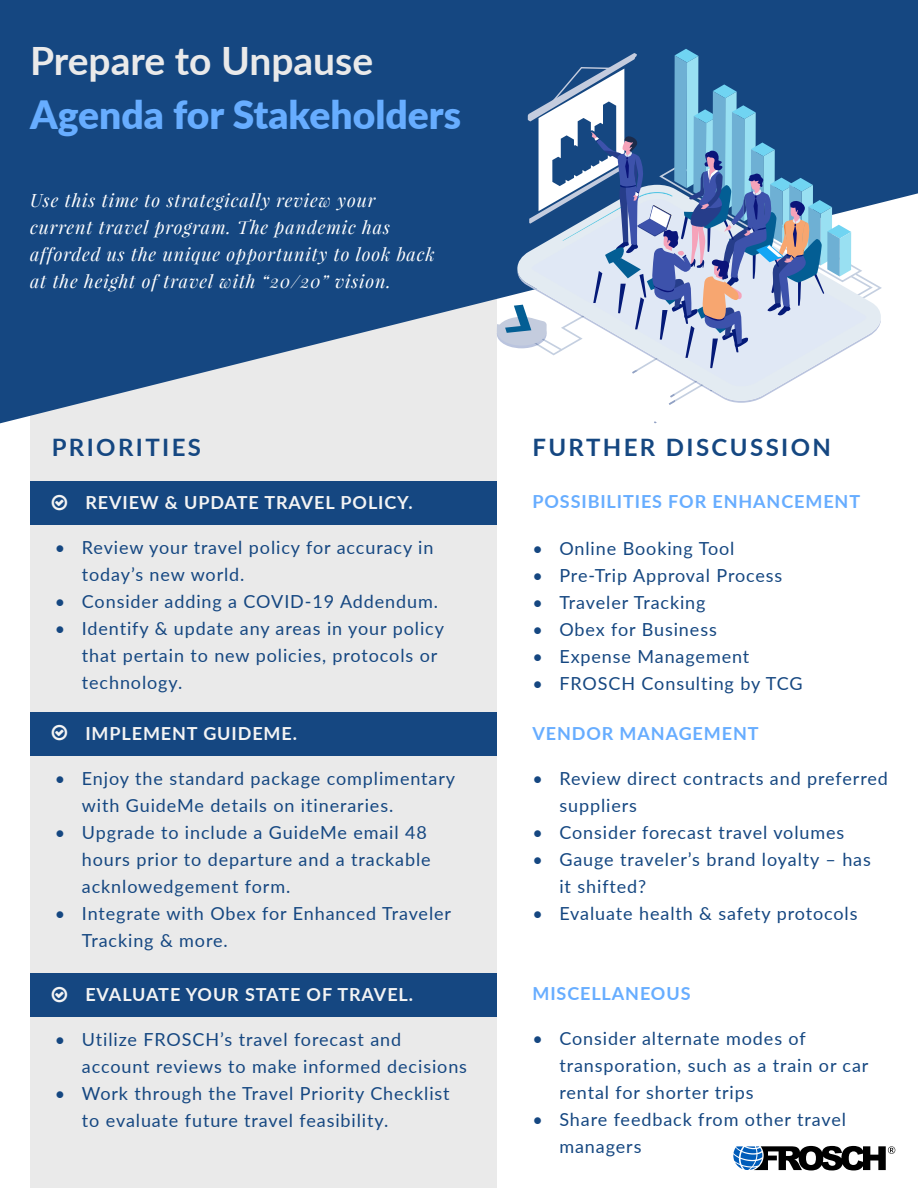
<style>
.page{position:relative;width:918px;height:1188px;background:#fff}
.page>*{position:absolute;margin:0;border:0;box-sizing:border-box;transform-origin:0 0}
.t1{font:900 39px "Lato";color:#67adff}
.t2{font:700 39px "Lato";color:#eaeaea}
.t3{font:700 24px "Lato";letter-spacing:.1em;color:#154781}
.t4{font:18px/27px "Lato";letter-spacing:.05em;color:#154781}
.t5{font:italic 18px/27px "Playfair Display";letter-spacing:.05em;color:#fff}
.t6{font:700 18px "Lato";letter-spacing:.05em;color:#f4f4f4}
.t7{font:700 18px "Lato";letter-spacing:.05em;color:#67adff}
</style>
<div class="page">
<svg style="left:733px;top:1146px;width:162px;height:24px"></svg>
<div style="left:30px;top:187px;width:467px;height:1001px;background:#eaeaea"></div>
<div style="left:30px;top:482px;width:467px;height:43px;background:#154781"></div>
<div style="left:30px;top:712px;width:467px;height:44px;background:#154781"></div>
<div style="left:30px;top:974px;width:467px;height:43px;background:#154781"></div>
<svg style="left:0;top:0;width:918px;height:423px;fill:#154781"></svg>
<svg style="left:493px;top:49px;width:389px;height:356px"></svg>
<h1 class="t2" style="left:30px;top:32px;width:345px">Prepare to Unpause</h1>
<h1 class="t1" style="left:30px;top:85px;width:433px">Agenda for Stakeholders</h1>
<p class="t5" style="left:30px;top:186px;width:406px">Use this time to strategically review your current travel program. The pandemic has afforded us the unique opportunity to look back at the height of travel with “20/20” vision.</p>
<h2 class="t3" style="left:52px;top:429px;width:151px">PRIORITIES</h2>
<h2 class="t3" style="left:532px;top:429px;width:300px">FURTHER DISCUSSION</h2>
<p class="t6" style="left:85px;top:489px;width:329px">REVIEW &amp; UPDATE TRAVEL POLICY.</p>
<p class="t4" style="left:82px;top:534px;width:353px;text-indent:-27px">• Review your travel policy for accuracy in today’s new world.</p>
<p class="t4" style="left:55px;top:588px;width:385px">• Consider adding a COVID-19 Addendum.</p>
<p class="t4" style="left:82px;top:615px;width:364px;text-indent:-27px">• Identify &amp; update any areas in your policy that pertain to new policies, protocols or technology.</p>
<p class="t6" style="left:85px;top:720px;width:213px">IMPLEMENT GUIDEME.</p>
<p class="t4" style="left:82px;top:765px;width:375px;text-indent:-27px">• Enjoy the standard package complimentary with GuideMe details on itineraries.</p>
<p class="t4" style="left:82px;top:819px;width:350px;text-indent:-27px">• Upgrade to include a GuideMe email 48 hours prior to departure and a trackable acknlowedgement form.</p>
<p class="t4" style="left:82px;top:900px;width:371px;text-indent:-27px">• Integrate with Obex for Enhanced Traveler<br>Tracking &amp; more.</p>
<p class="t6" style="left:85px;top:981px;width:329px">EVALUATE YOUR STATE OF TRAVEL.</p>
<p class="t4" style="left:82px;top:1026px;width:387px;text-indent:-27px">• Utilize FROSCH’s travel forecast and account reviews to make informed decisions</p>
<p class="t4" style="left:82px;top:1080px;width:369px;text-indent:-27px">• Work through the Travel Priority Checklist to evaluate future travel feasibility.</p>
<p class="t7" style="left:532px;top:488px;width:329px">POSSIBILITIES FOR ENHANCEMENT</p>
<p class="t4" style="left:532px;top:534px;width:204px">• Online Booking Tool</p>
<p class="t4" style="left:532px;top:561px;width:252px">• Pre-Trip Approval Process</p>
<p class="t4" style="left:532px;top:588px;width:175px">• Traveler Tracking</p>
<p class="t4" style="left:532px;top:615px;width:186px">• Obex for Business</p>
<p class="t4" style="left:532px;top:642px;width:218px">• Expense Management</p>
<p class="t4" style="left:532px;top:669px;width:272px">• FROSCH Consulting by TCG</p>
<p class="t7" style="left:532px;top:720px;width:228px">VENDOR MANAGEMENT</p>
<p class="t4" style="left:559px;top:765px;width:330px;text-indent:-27px">• Review direct contracts and preferred suppliers</p>
<p class="t4" style="left:532px;top:819px;width:313px">• Consider forecast travel volumes</p>
<p class="t4" style="left:559px;top:846px;width:313px;text-indent:-27px">• Gauge traveler’s brand loyalty – has it shifted?</p>
<p class="t4" style="left:532px;top:900px;width:327px">• Evaluate health &amp; safety protocols</p>
<p class="t7" style="left:532px;top:980px;width:160px">MISCELLANEOUS</p>
<p class="t4" style="left:559px;top:1024px;width:311px;text-indent:-27px">• Consider alternate modes of transporation, such as a train or car rental for shorter trips</p>
<p class="t4" style="left:559px;top:1105px;width:288px;text-indent:-27px">• Share feedback from other travel managers</p>
</div>
